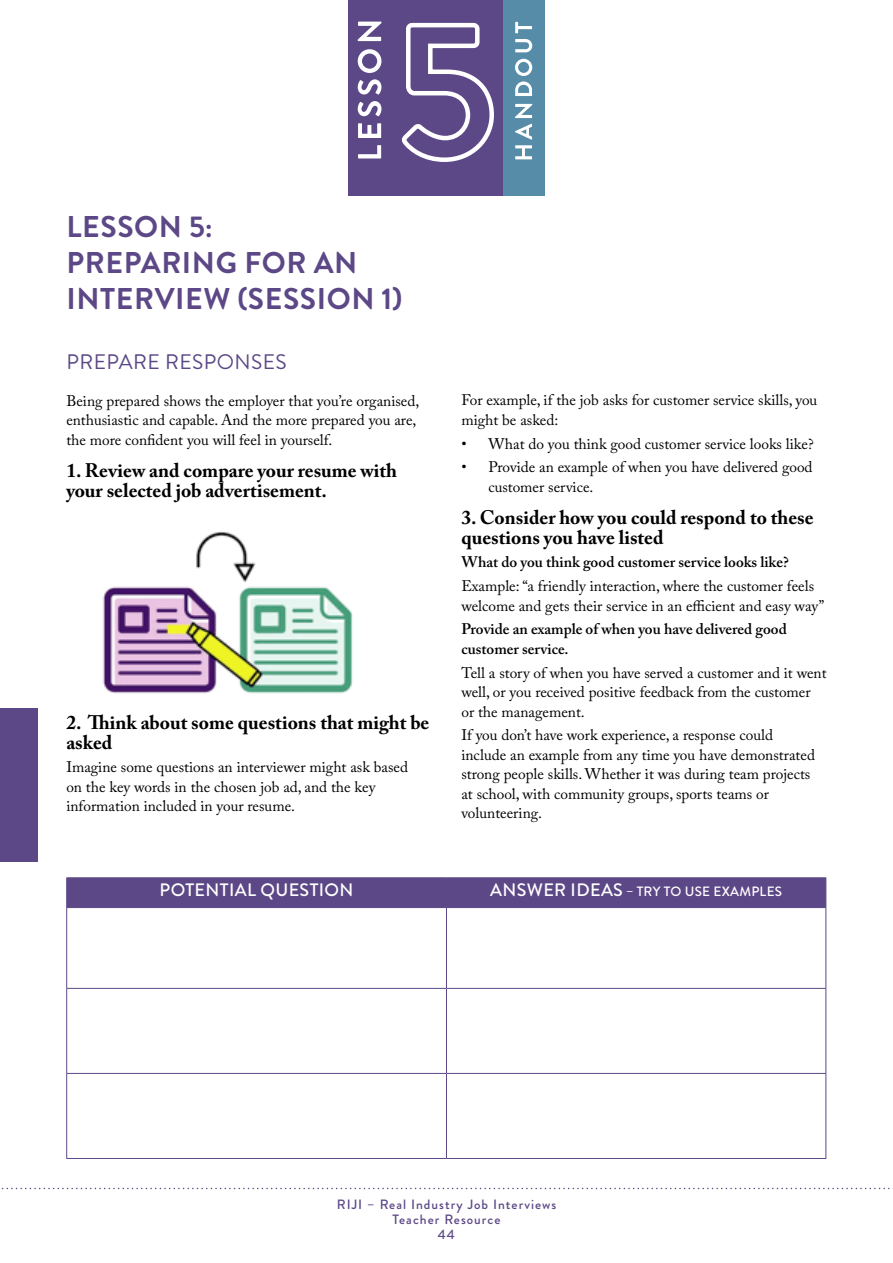
<style>
.page{position:relative;width:893px;height:1263px;background:#fff}
.page>*{position:absolute;margin:0;border:0;box-sizing:border-box;transform-origin:0 0}
.t1{font:700 30px/36px "Brandon Grotesque";letter-spacing:.02em;color:#5c4887}
.t2{font:21px "Brandon Grotesque";letter-spacing:.02em;color:#5c4887}
.t3{font:700 19.5px/19.5px "Adobe Caslon Pro";color:#000}
.t4{font:500 18px "Brandon Grotesque";letter-spacing:.02em;color:#fff}
.t5{font:15.3px/19.5px "Adobe Caslon Pro";color:#000}
.t6{font:600 15.3px/19.5px "Adobe Caslon Pro";color:#000}
.t7{font:500 13.5px/15px "Brandon Grotesque";letter-spacing:.075em;color:#5c4887;text-align:center}
.t8{font:500 13.5px "Brandon Grotesque";letter-spacing:.02em;color:#fff}
.s1{font-size:18px}
</style>
<div class="page">
<svg style="left:1px;top:1188px;width:892px;height:1px"></svg>
<img style="left:103px;top:532px;width:250px;height:162px">
<hr style="left:66px;top:908px;width:1px;height:80px;background:#5c4887">
<hr style="left:446px;top:908px;width:1px;height:80px;background:#5c4887">
<hr style="left:825px;top:908px;width:1px;height:80px;background:#5c4887">
<hr style="left:66px;top:988px;width:380px;height:1px;background:#5c4887">
<hr style="left:66px;top:989px;width:1px;height:84px;background:#5c4887">
<hr style="left:446px;top:988px;width:380px;height:1px;background:#5c4887">
<hr style="left:446px;top:989px;width:1px;height:84px;background:#5c4887">
<hr style="left:825px;top:989px;width:1px;height:84px;background:#5c4887">
<hr style="left:66px;top:1073px;width:380px;height:1px;background:#5c4887">
<hr style="left:66px;top:1074px;width:1px;height:84px;background:#5c4887">
<hr style="left:446px;top:1073px;width:380px;height:1px;background:#5c4887">
<hr style="left:446px;top:1074px;width:1px;height:84px;background:#5c4887">
<hr style="left:825px;top:1074px;width:1px;height:84px;background:#5c4887">
<hr style="left:66px;top:1158px;width:380px;height:1px;background:#5c4887">
<hr style="left:446px;top:1158px;width:380px;height:1px;background:#5c4887">
<hr style="left:66px;top:877px;width:380px;height:1px;background:#5c4887">
<hr style="left:446px;top:877px;width:380px;height:1px;background:#5c4887">
<div style="left:66px;top:878px;width:760px;height:29px;background:#5c4887"></div>
<hr style="left:66px;top:907px;width:380px;height:1px;background:#5c4887">
<hr style="left:446px;top:907px;width:380px;height:1px;background:#5c4887">
<div style="left:0;top:708px;width:38px;height:154px;background:#5c4887"></div>
<div style="left:348px;top:0;width:196px;height:196px;background:#5c4887"></div>
<svg style="left:401px;top:22px;width:93px;height:140px"></svg>
<svg style="left:358px;top:22px;width:23px;height:136px"></svg>
<div style="left:503px;top:0;width:42px;height:196px;background:#578ca9"></div>
<svg style="left:515px;top:22px;width:17px;height:137px"></svg>
<h1 class="t1" style="left:67px;top:209px;width:338px">LESSON 5:<br>PREPARING FOR AN<br>INTERVIEW (SESSION 1)</h1>
<h2 class="t2" style="left:66px;top:348px;width:222px">PREPARE RESPONSES</h2>
<p class="t5" style="left:66px;top:391px;width:354px">Being prepared shows the employer that you’re organised, enthusiastic and capable. And the more prepared you are, the more confident you will feel in yourself.</p>
<p class="t3" style="left:66px;top:461px;width:332px">1. Review and compare your resume with your selected job advertisement.</p>
<p class="t3" style="left:66px;top:713px;width:365px">2. Think about some questions that might be asked</p>
<p class="t5" style="left:66px;top:757px;width:343px">Imagine some questions an interviewer might ask based on the key words in the chosen job ad, and the key information included in your resume.</p>
<p class="t5" style="left:461px;top:390px;width:357px">For example, if the job asks for customer service skills, you might be asked:</p>
<p class="t5" style="left:461px;top:434px;width:354px">• What do you think good customer service looks like?</p>
<p class="t5" style="left:488px;top:457px;width:326px;text-indent:-27px">• Provide an example of when you have delivered good customer service.</p>
<p class="t3" style="left:461px;top:508px;width:354px">3. Consider how you could respond to these questions you have listed</p>
<p class="t6" style="left:461px;top:552px;width:329px">What do you think good customer service looks like?</p>
<p class="t5" style="left:461px;top:576px;width:364px">Example: “a friendly interaction, where the customer feels welcome and gets their service in an efficient and easy way”</p>
<p class="t6" style="left:461px;top:619px;width:327px">Provide an example of when you have delivered good customer service.</p>
<p class="t5" style="left:461px;top:662px;width:367px">Tell a story of when you have served a customer and it went well, or you received positive feedback from the customer or the management.</p>
<p class="t5" style="left:461px;top:725px;width:355px">If you don’t have work experience, a response could include an example from any time you have demonstrated strong people skills. Whether it was during team projects at school, with community groups, sports teams or volunteering.</p>
<p class="t4" style="left:160px;top:878px;width:195px">POTENTIAL QUESTION</p>
<p class="t8" style="left:490px;top:882px;width:293px"><span class="s1">ANSWER IDEAS</span> – TRY TO USE EXAMPLES</p>
<p class="t7" style="left:337px;top:1196px;width:221px">RIJI – Real Industry Job Interviews<br>Teacher Resource<br>44</p>
</div>
